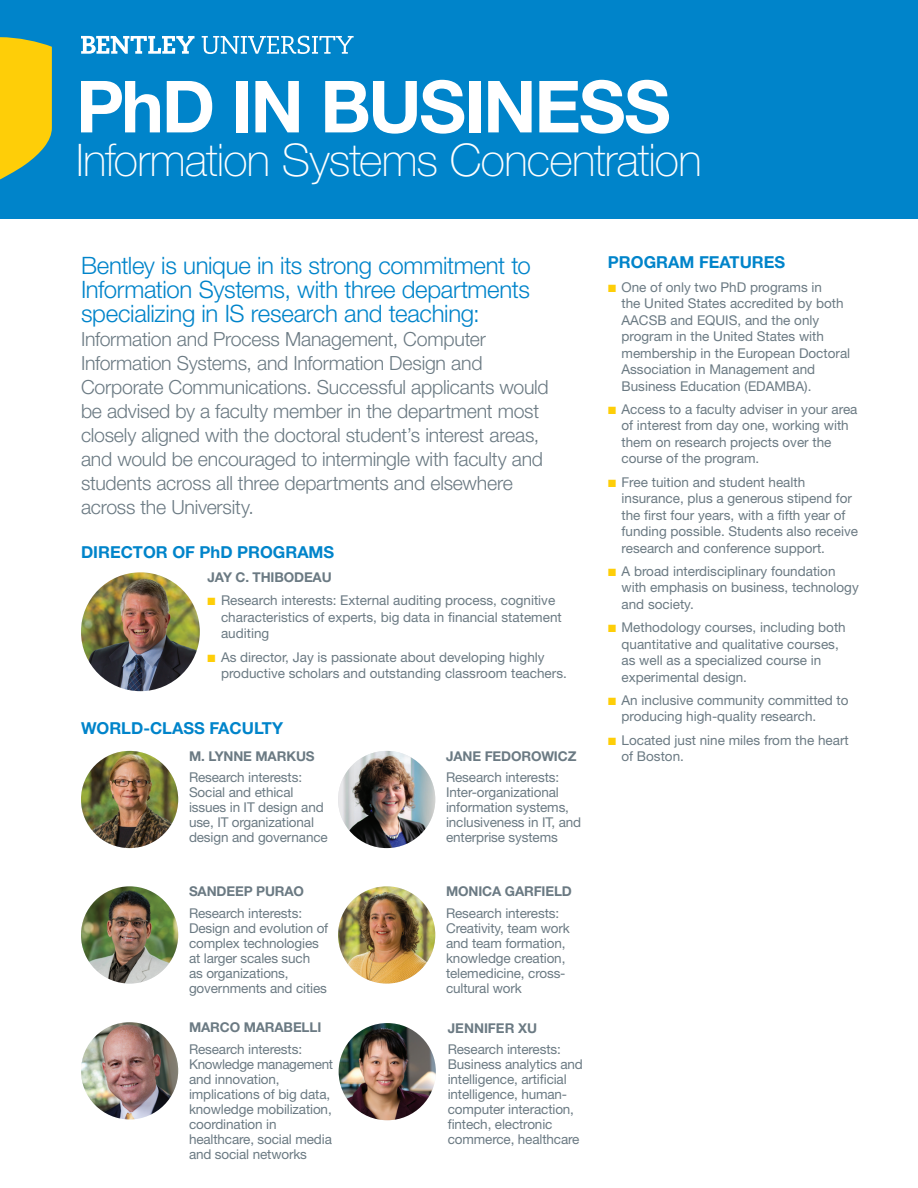
<style>
.page{position:relative;width:918px;height:1188px;background:#fff}
.page>*{position:absolute;margin:0;border:0;box-sizing:border-box;transform-origin:0 0}
.t1{font:700 72px "Helvetica Neue LT Std";letter-spacing:-.03em;color:#fff}
.t2{font:100 45px "Helvetica Neue LT Std";letter-spacing:-.02em;color:#fff}
.t3{font:300 24px/24px "Helvetica Neue LT Std";letter-spacing:-.015em;color:#0084ca;text-align:justify}
.t4{font:300 19.5px/24px "Helvetica Neue LT Std";letter-spacing:-.01em;color:#6b7a83}
.t5{font:700 16.5px "Helvetica Neue LT Std";color:#0084ca}
.t6{font:13.5px/15px "Helvetica Neue LT Std";color:#6b7a83}
.t7{font:700 13.5px "Helvetica Neue LT Std";letter-spacing:-.01em;color:#6b7a83}
.s1{color:#fece08}
</style>
<div class="page">
<div style="left:0;top:0;width:918px;height:218px;background:#0084ca"></div>
<svg style="left:81px;top:36px;width:113px;height:18px"></svg>
<svg style="left:202px;top:36px;width:152px;height:18px"></svg>
<svg style="left:0;top:37px;width:52px;height:143px"></svg>
<img style="left:81px;top:751px;width:97px;height:97px;border-radius:49px">
<img style="left:338px;top:751px;width:97px;height:97px;border-radius:49px">
<img style="left:338px;top:886px;width:97px;height:98px;border-radius:49px">
<img style="left:81px;top:886px;width:97px;height:98px;border-radius:49px">
<img style="left:81px;top:572px;width:119px;height:119px;border-radius:59px">
<img style="left:81px;top:1022px;width:97px;height:97px;border-radius:49px">
<img style="left:339px;top:1023px;width:97px;height:97px;border-radius:49px">
<h1 class="t1" style="left:76px;top:62px;width:596px">PhD IN BUSINESS</h1>
<h2 class="t2" style="left:76px;top:134px;width:627px">Information Systems Concentration</h2>
<h3 class="t3" style="left:81px;top:253px;width:451px">Bentley is unique in its strong commitment to Information Systems, with three departments specializing in IS research and teaching:</h3>
<p class="t4" style="left:81px;top:326px;width:469px">Information and Process Management, Computer Information Systems, and Information Design and Corporate Communications. Successful applicants would be advised by a faculty member in the department most closely aligned with the doctoral student’s interest areas, and would be encouraged to intermingle with faculty and students across all three departments and elsewhere across the University.</p>
<p class="t5" style="left:81px;top:542px;width:255px">DIRECTOR OF PhD PROGRAMS</p>
<p class="t7" style="left:208px;top:569px;width:126px">JAY C. THIBODEAU</p>
<p class="t6" style="left:221px;top:592px;width:342px;line-height:16.5px;text-indent:-14px"><span class="s1">■</span> Research interests: External auditing process, cognitive characteristics of experts, big data in financial statement auditing</p>
<p class="t6" style="left:221px;top:648px;width:347px;line-height:16.5px;text-indent:-14px"><span class="s1">■</span> As director, Jay is passionate about developing highly productive scholars and outstanding classroom teachers.</p>
<p class="t5" style="left:81px;top:718px;width:204px">WORLD-CLASS FACULTY</p>
<p class="t5" style="left:608px;top:252px;width:179px">PROGRAM FEATURES</p>
<p class="t6" style="left:622px;top:278px;width:230px;line-height:16.5px;text-indent:-14px"><span class="s1">■</span> One of only two PhD programs in<br>the United States accredited by both<br>AACSB and EQUIS, and the only program in the United States with membership in the European Doctoral<br>Association in Management and<br>Business Education (EDAMBA).</p>
<p class="t6" style="left:622px;top:401px;width:238px;line-height:16.5px;text-indent:-14px"><span class="s1">■</span> Access to a faculty adviser in your area of interest from day one, working with them on research projects over the course of the program.</p>
<p class="t6" style="left:622px;top:473px;width:238px;line-height:16.5px;text-indent:-14px"><span class="s1">■</span> Free tuition and student health insurance, plus a generous stipend for the first four years, with a fifth year of funding possible. Students also receive research and conference support.</p>
<p class="t6" style="left:622px;top:563px;width:239px;line-height:16.5px;text-indent:-14px"><span class="s1">■</span> A broad interdisciplinary foundation with emphasis on business, technology and society.</p>
<p class="t6" style="left:622px;top:619px;width:226px;line-height:16.5px;text-indent:-14px"><span class="s1">■</span> Methodology courses, including both quantitative and qualitative courses, as well as a specialized course in experimental design.</p>
<p class="t6" style="left:622px;top:692px;width:229px;line-height:16.5px;text-indent:-14px"><span class="s1">■</span> An inclusive community committed to producing high-quality research.</p>
<p class="t6" style="left:608px;top:732px;width:242px"><span class="s1">■</span> Located just nine miles from the heart</p>
<p class="t7" style="left:189px;top:747px;width:127px">M. LYNNE MARKUS</p>
<p class="t6" style="left:622px;top:749px;width:64px">of Boston.</p>
<p class="t6" style="left:189px;top:770px;width:140px">Research interests:<br>Social and ethical issues in IT design and use, IT organizational design and governance</p>
<p class="t7" style="left:446px;top:747px;width:132px">JANE FEDOROWICZ</p>
<p class="t6" style="left:446px;top:770px;width:137px">Research interests:<br>Inter-organizational information systems, inclusiveness in IT, and enterprise systems</p>
<p class="t7" style="left:189px;top:883px;width:117px">SANDEEP PURAO</p>
<p class="t6" style="left:189px;top:905px;width:141px">Research interests:<br>Design and evolution of complex technologies at larger scales such<br>as organizations, governments and cities</p>
<p class="t7" style="left:189px;top:1019px;width:134px">MARCO MARABELLI</p>
<p class="t6" style="left:189px;top:1041px;width:146px">Research interests:<br>Knowledge management and innovation, implications of big data, knowledge mobilization, coordination in healthcare, social media and social networks</p>
<p class="t7" style="left:446px;top:883px;width:127px">MONICA GARFIELD</p>
<p class="t6" style="left:446px;top:905px;width:125px">Research interests:<br>Creativity, team work and team formation, knowledge creation, telemedicine, cross&shy;cultural work</p>
<p class="t7" style="left:448px;top:1020px;width:91px">JENNIFER XU</p>
<p class="t6" style="left:448px;top:1042px;width:137px">Research interests:<br>Business analytics and intelligence, artificial intelligence, human&shy;computer interaction, fintech, electronic commerce, healthcare</p>
</div>
